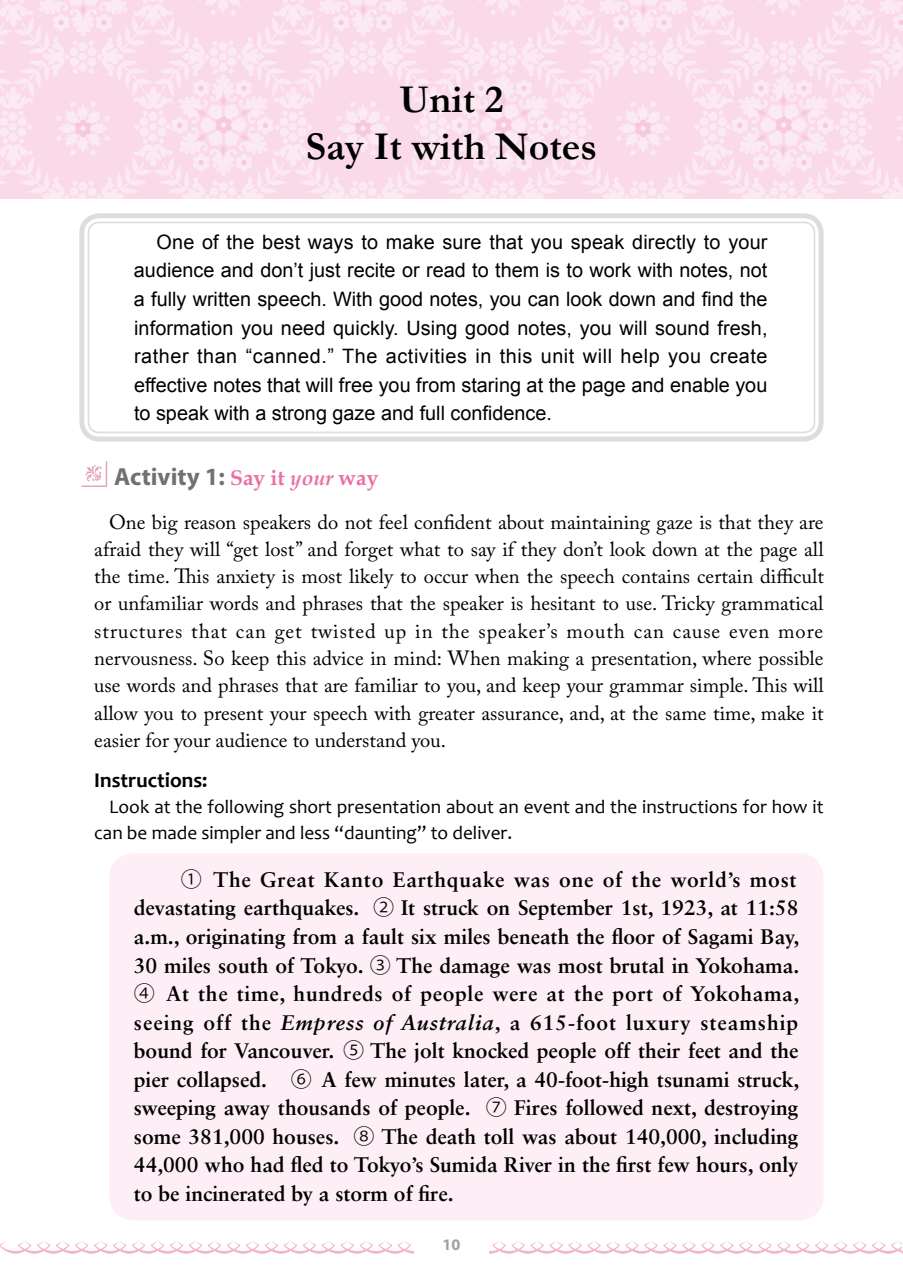
<style>
.page{position:relative;width:903px;height:1275px;background:#fff}
.page>*{position:absolute;margin:0;border:0;box-sizing:border-box;transform-origin:0 0}
.t1{font:700 39.73px/47.1px "Garamond";color:#000;text-align:center}
.t2{font:700 24.85px "Myriad Pro";color:#727171}
.t3{font:700 21px/28.5px "Sabon LT Std";color:#000}
.t4{font:700 21px "Candara";color:#000}
.t5{font:20.47px/27.3px "Adobe Caslon Pro";color:#000;text-align:justify}
.t6{font:19.78px/28.5px "Arial";color:#000;text-align:justify}
.t7{font:19.25px/26.1px "Candara";color:#000}
.t8{font:700 16.1px "Myriad Pro";color:#9fa0a0}
.s1{font-family:"Book Antiqua";font-size:21px;color:#eb6ea5}
.s2{font-family:"Book Antiqua";font-style:italic;font-size:21px;color:#eb6ea5}
.s3{font-family:"Koz Go Pro";font-weight:400}
.s4{font-style:italic}
</style>
<div class="page">
<div style="left:0;top:0;width:903px;height:198px;background:linear-gradient(to right,#fbdfeb,#fbdfeb)"></div>
<svg style="left:0;top:1240px;width:903px;height:14px"></svg>
<div style="left:414px;top:1236px;width:75px;height:20px;background:#fff"></div>
<svg style="left:81px;top:461px;width:26px;height:26px"></svg>
<div style="left:79px;top:213px;width:744px;height:228px;border:5px solid #dcdddd;border-radius:17px"></div>
<div style="left:88px;top:222px;width:727px;height:211px;border:2px solid #dcdddd;border-radius:11px"></div>
<div style="left:109px;top:853px;width:714px;height:367px;background:#fdeff5;border-radius:25px"></div>
<h1 class="t1" style="left:306px;top:76px;width:293px">Unit 2<br>Say It with Notes</h1>
<p class="t6" style="left:134px;top:228px;width:635px;text-indent:23px">One of the best ways to make sure that you speak directly to your audience and don’t just recite or read to them is to work with notes, not a fully written speech. With good notes, you can look down and find the information you need quickly. Using good notes, you will sound fresh, rather than “canned.” The activities in this unit will help you create effective notes that will free you from staring at the page and enable you to speak with a strong gaze and full confidence.</p>
<p class="t2" style="left:114px;top:460px;width:266px">Activity 1: <span class="s1">Say it</span> <span class="s2">your</span> <span class="s1">way</span></p>
<p class="t5" style="left:94px;top:508px;width:731px;text-indent:15px">One big reason speakers do not feel confident about maintaining gaze is that they are afraid they will “get lost” and forget what to say if they don’t look down at the page all the time. This anxiety is most likely to occur when the speech contains certain difficult or unfamiliar words and phrases that the speaker is hesitant to use. Tricky grammatical structures that can get twisted up in the speaker’s mouth can cause even more nervousness. So keep this advice in mind: When making a presentation, where possible use words and phrases that are familiar to you, and keep your grammar simple. This will allow you to present your speech with greater assurance, and, at the same time, make it easier for your audience to understand you.</p>
<p class="t4" style="left:94px;top:767px;width:115px">Instructions:</p>
<p class="t7" style="left:94px;top:793px;width:731px;text-indent:15px">Look at the following short presentation about an event and the instructions for how it can be made simpler and less “daunting” to deliver.</p>
<p class="t3" style="left:134px;top:865px;width:667px;text-indent:47px"><span class="s3">①</span> The Great Kanto Earthquake was one of the world’s most devastating earthquakes. <span class="s3">②</span> It struck on September 1st, 1923, at 11:58 a.m., originating from a fault six miles beneath the floor of Sagami Bay, 30 miles south of Tokyo. <span class="s3">③</span> The damage was most brutal in Yokohama.<br><span class="s3">④</span> At the time, hundreds of people were at the port of Yokohama, seeing off the <span class="s4">Empress of Australia</span>, a 615-foot luxury steamship bound for Vancouver. <span class="s3">⑤</span> The jolt knocked people off their feet and the pier collapsed. <span class="s3">⑥</span> A few minutes later, a 40-foot-high tsunami struck, sweeping away thousands of people. <span class="s3">⑦</span> Fires followed next, destroying some 381,000 houses. <span class="s3">⑧</span> The death toll was about 140,000, including 44,000 who had fled to Tokyo’s Sumida River in the first few hours, only to be incinerated by a storm of fire.</p>
<p class="t8" style="left:442px;top:1234px;width:19px">10</p>
</div>
